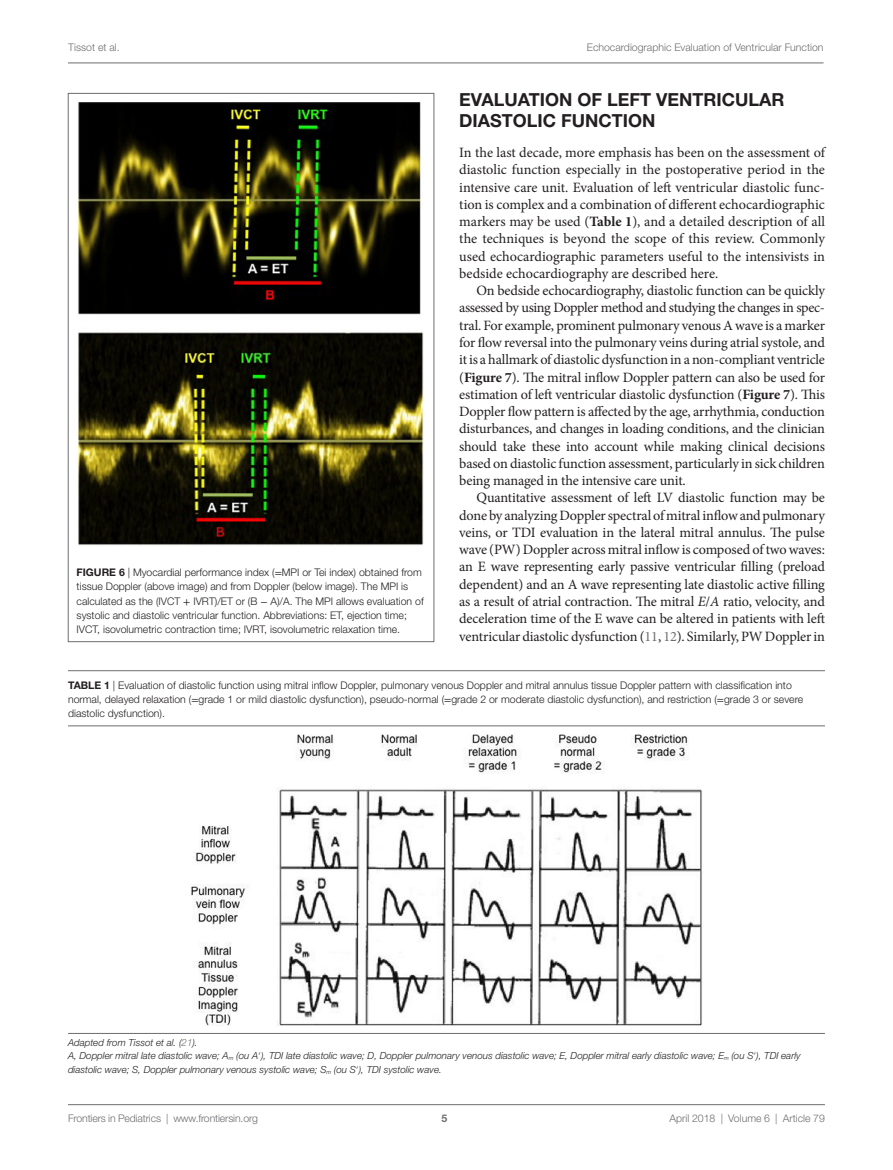
<style>
.page{position:relative;width:893px;height:1170px;background:#fff}
.page>*{position:absolute;margin:0;border:0;box-sizing:border-box;transform-origin:0 0}
.t1{font:700 18px/21px "Helvetica Neue LT Std";color:#231f20}
.t2{font:14.25px/17.2px "Minion Pro";letter-spacing:-.01em;color:#231f20;text-align:justify}
.t3{font:300 10.5px/14.2px "Helvetica Neue LT Std";color:#231f20}
.t4{font:300 10.5px "Helvetica Neue LT Std";color:#6c6d70}
.t5{font:700 10.5px "Helvetica Neue LT Std";color:#6c6d70}
.t6{font:italic 300 9.75px/13.5px "Helvetica Neue LT Std";color:#231f20}
.s1{font-weight:700}
.s2{font-family:"STIX General";font-weight:400}
.s3{font-style:italic}
.s4{color:#6c6d70}
.s5{font-family:"STIX General";font-weight:400;font-style:normal}
</style>
<div class="page">
<img style="left:78px;top:102px;width:346px;height:444px">
<hr style="left:68px;top:670px;width:757px;height:1px;background:#6c6d70">
<hr style="left:68px;top:725px;width:757px;height:1px;background:#6c6d70">
<hr style="left:68px;top:1033px;width:757px;height:1px;background:#6c6d70">
<img style="left:191px;top:734px;width:511px;height:292px">
<hr style="left:68px;top:1104px;width:757px;height:1px;background:#6c6d70">
<hr style="left:68px;top:63px;width:755px;height:1px;background:#6c6d70">
<p class="t4" style="left:68px;top:41px;width:53px">Tissot et al.</p>
<p class="t4" style="left:587px;top:41px;width:238px">Echocardiographic Evaluation of Ventricular Function</p>
<p class="t3" style="left:77px;top:565px;width:349px"><span class="s1">FIGURE 6</span> | Myocardial performance index (<span class="s2">=</span>MPI or Tei index) obtained from tissue Doppler (above image) and from Doppler (below image). The MPI is calculated as the (IVCT <span class="s2">+</span> IVRT)/ET or (B <span class="s2">−</span> A)/A. The MPI allows evaluation of systolic and diastolic ventricular function. Abbreviations: ET, ejection time; IVCT, isovolumetric contraction time; IVRT, isovolumetric relaxation time.</p>
<p class="t1" style="left:459px;top:89px;width:327px">EVALUATION OF LEFT VENTRICULAR<br>DIASTOLIC FUNCTION</p>
<p class="t2" style="left:459px;top:144px;width:367px">In the last decade, more emphasis has been on the assessment of diastolic function especially in the postoperative period in the intensive care unit. Evaluation of left ventricular diastolic func&shy;tion is complex and a combination of different echocardiographic markers may be used (<span class="s1">Table 1</span>), and a detailed description of all the techniques is beyond the scope of this review. Commonly used echocardiographic parameters useful to the intensivists in bedside echocardiography are described here.</p>
<p class="t2" style="left:459px;top:282px;width:367px;text-indent:17px">On bedside echocardiography, diastolic function can be quickly assessed by using Doppler method and studying the changes in spec&shy;tral. For example, prominent pulmonary venous A wave is a marker for flow reversal into the pulmonary veins during atrial systole, and it is a hallmark of diastolic dysfunction in a non-compliant ventricle (<span class="s1">Figure 7</span>). The mitral inflow Doppler pattern can also be used for estimation of left ventricular diastolic dysfunction (<span class="s1">Figure 7</span>). This Doppler flow pattern is affected by the age, arrhythmia, conduction disturbances, and changes in loading conditions, and the clinician should take these into account while making clinical decisions based on diastolic function assessment, particularly in sick children being managed in the intensive care unit.</p>
<p class="t2" style="left:459px;top:489px;width:367px;text-indent:17px">Quantitative assessment of left LV diastolic function may be done by analyzing Doppler spectral of mitral inflow and pulmonary veins, or TDI evaluation in the lateral mitral annulus. The pulse wave (PW) Doppler across mitral inflow is composed of two waves: an E wave representing early passive ventricular filling (preload dependent) and an A wave representing late diastolic active filling as a result of atrial contraction. The mitral <span class="s3">E</span>/<span class="s3">A</span> ratio, velocity, and deceleration time of the E wave can be altered in patients with left ventricular diastolic dysfunction (<span class="s4">11</span>, <span class="s4">12</span>). Similarly, PW Doppler in</p>
<p class="t3" style="left:68px;top:677px;width:737px"><span class="s1">TABLE 1</span> | Evaluation of diastolic function using mitral inflow Doppler, pulmonary venous Doppler and mitral annulus tissue Doppler pattern with classification into normal, delayed relaxation (<span class="s2">=</span>grade 1 or mild diastolic dysfunction), pseudo-normal (<span class="s2">=</span>grade 2 or moderate diastolic dysfunction), and restriction (<span class="s2">=</span>grade 3 or severe diastolic dysfunction).</p>
<p class="t6" style="left:68px;top:1035px;width:734px">Adapted from Tissot et al. (<span class="s4">21</span>).<br>A, Doppler mitral late diastolic wave; A<sub>m</sub> (ou A<span class="s5">′</span>), TDI late diastolic wave; D, Doppler pulmonary venous diastolic wave; E, Doppler mitral early diastolic wave; E<sub>m</sub> (ou S<span class="s5">′</span>), TDI early diastolic wave; S, Doppler pulmonary venous systolic wave; S<sub>m</sub> (ou S<span class="s5">′</span>), TDI systolic wave.</p>
<p class="t4" style="left:68px;top:1111px;width:191px">Frontiers in Pediatrics | www.frontiersin.org</p>
<p class="t4" style="left:670px;top:1111px;width:157px">April 2018 | Volume 6 | Article 79</p>
<p class="t5" style="left:441px;top:1111px;width:7px">5</p>
</div>
